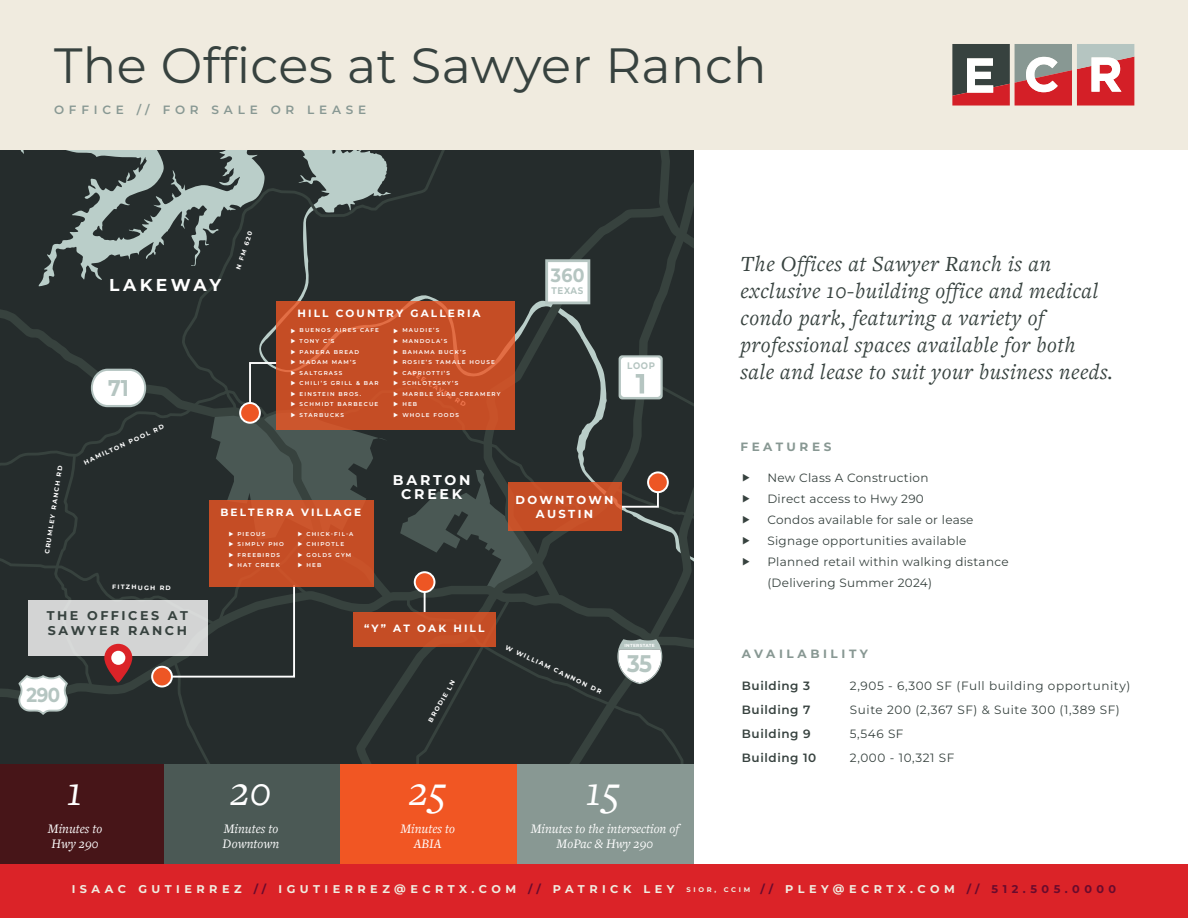
<style>
.page{position:relative;width:1188px;height:918px;background:#fff}
.page>*{position:absolute;margin:0;border:0;box-sizing:border-box;transform-origin:0 0}
.t1{font:49.5px "Montserrat";letter-spacing:.01em;color:#37423f}
.t2{font:italic 43.5px "Freight Text Pro";color:#fff}
.t3{font:700 24px "Montserrat";color:#b5c5c1;scale:.9 1}
.t4{font:700 22.8px "Montserrat";color:#b5c5c1;scale:.9 1}
.t5{font:italic 22.5px/27px "Freight Text Pro";letter-spacing:.025em;color:#37423f}
.t6{font:700 20.25px "Montserrat";color:#b5c5c1;scale:.9 1}
.t7{font:700 19.2px "Montserrat";color:#b5c5c1;scale:.9 1}
.t8{font:700 17.25px "Montserrat";letter-spacing:.195em;color:#fff}
.t9{font:700 14.1px/14.9px "Montserrat";letter-spacing:.2em;color:#fff;text-align:center}
.t10{font:italic 13.5px "Freight Text Pro";color:#fff}
.t11{font:700 12.6px/15.1px "Montserrat";letter-spacing:.2em;color:#37423f}
.t12{font:12px/21px "Montserrat";letter-spacing:.025em;color:#37423f}
.t13{font:12px "Montserrat";letter-spacing:.05em;color:#37423f}
.t14{font:600 12px "Montserrat";letter-spacing:.05em;color:#37423f}
.t15{font:600 12px "Montserrat";letter-spacing:.4em;color:#889893}
.t16{font:700 12px "Montserrat";letter-spacing:.3em;color:#889893}
.t17{font:700 11.55px/14px "Montserrat";letter-spacing:.2em;color:#fff;text-align:center}
.t18{font:700 11.25px "Montserrat";letter-spacing:.4em;color:#f0ebdf}
.t19{font:700 10.5px "Montserrat";letter-spacing:.2em;color:#fff}
.t20{font:700 9.6px "Montserrat";letter-spacing:.07em;color:#b5c5c1;scale:.9 1}
.t21{font:700 9.45px "Montserrat";color:#b5c5c1;scale:.9 1}
.t22{font:700 6.3px "Montserrat";color:#fff}
.t23{font:600 5.7px "Montserrat";letter-spacing:.2em;color:#fff}
.t24{font:700 4.35px "Montserrat";letter-spacing:.05em;color:#fff}
.s1{color:#6a0b2d}
.s2{font-size:6.75px}
</style>
<div class="page">
<div style="left:0;top:864px;width:1188px;height:54px;background:#db2328"></div>
<div style="left:0;top:0;width:1188px;height:150px;background:#f0ebdf"></div>
<svg style="left:952px;top:44px;width:182px;height:62px;background:#b47879"></svg>
<div style="left:558px;top:150px;width:135px;height:615px;background:#252c2c"></div>
<svg style="left:495px;top:201px;width:180px;height:381px;background:#2b3333"></svg>
<svg style="left:387px;top:582px;width:306px;height:142px;background:#272e2e"></svg>
<svg style="left:0;top:150px;width:397px;height:456px;background:#3f4948"></svg>
<svg style="left:0;top:184px;width:180px;height:177px;background:#3a4342"></svg>
<svg style="left:387px;top:384px;width:201px;height:136px;background:#293030"></svg>
<svg style="left:180px;top:150px;width:315px;height:211px;background:#3a4342"></svg>
<svg style="left:400px;top:470px;width:140px;height:295px;background:#333d3b"></svg>
<svg style="left:406px;top:596px;width:279px;height:169px;background:#282e2e"></svg>
<svg style="left:611px;top:150px;width:82px;height:152px;background:#282f2f"></svg>
<svg style="left:617px;top:639px;width:45px;height:45px"></svg>
<svg style="left:619px;top:355px;width:44px;height:44px"></svg>
<div style="left:621px;top:357px;width:39px;height:40px;background:#fff;border-radius:3px"></div>
<svg style="left:545px;top:259px;width:45px;height:45px"></svg>
<svg style="left:611px;top:374px;width:82px;height:188px;background:#3a4141"></svg>
<div style="left:648px;top:472px;width:20px;height:20px;background:#ed5624;border-radius:50%"></div>
<div style="left:647px;top:471px;width:22px;height:22px;border:2px solid #fff;border-radius:50%"></div>
<div style="left:508px;top:482px;width:113px;height:49px;background:#c54d25"></div>
<div style="left:277px;top:302px;width:238px;height:128px;background:#c54d25"></div>
<hr style="left:424px;top:582px;width:2px;height:30px;background:#fff">
<div style="left:415px;top:572px;width:19px;height:20px;background:#ed5624;border-radius:50%"></div>
<div style="left:414px;top:571px;width:21px;height:22px;border:2px solid #fff;border-radius:50%"></div>
<div style="left:353px;top:612px;width:143px;height:34px;background:#c54d25"></div>
<svg style="left:0;top:361px;width:387px;height:404px;background:#464441"></svg>
<div style="left:152px;top:667px;width:20px;height:20px;background:#ed5624;border-radius:50%"></div>
<div style="left:151px;top:666px;width:22px;height:21px;border:2px solid #fff;border-radius:50%"></div>
<div style="left:209px;top:500px;width:165px;height:86px;background:#c54d25"></div>
<div style="left:163px;top:765px;width:177px;height:99px;background:#4b5955"></div>
<div style="left:340px;top:765px;width:177px;height:99px;background:#f15623"></div>
<div style="left:0;top:765px;width:163px;height:99px;background:#471518"></div>
<div style="left:517px;top:765px;width:176px;height:99px;background:#889893"></div>
<h1 class="t1" style="left:54px;top:31px;width:714px">The Offices at Sawyer Ranch</h1>
<h3 class="t15" style="left:54px;top:101px;width:314px">OFFICE // FOR SALE OR LEASE</h3>
<p class="t8" style="left:109px;top:273px;width:113px">LAKEWAY</p>
<p class="t22" style="left:234px;top:268px;width:41px;rotate:-72deg">N FM 620</p>
<p class="t19" style="left:297px;top:306px;width:185px">HILL COUNTRY GALLERIA</p>
<p class="t23" style="left:291px;top:326px;width:90px">◆ BUENOS AIRES CAFE</p>
<p class="t23" style="left:291px;top:337px;width:45px">◆ TONY C’S</p>
<p class="t23" style="left:291px;top:348px;width:70px">◆ PANERA BREAD</p>
<p class="t23" style="left:291px;top:358px;width:67px">◆ MADAM MAM’S</p>
<p class="t23" style="left:291px;top:369px;width:53px">◆ SALTGRASS</p>
<p class="t23" style="left:291px;top:379px;width:89px">◆ CHILI’S GRILL &amp; BAR</p>
<p class="t23" style="left:291px;top:390px;width:72px">◆ EINSTEIN BROS.</p>
<p class="t23" style="left:291px;top:400px;width:89px">◆ SCHMIDT BARBECUE</p>
<p class="t23" style="left:291px;top:411px;width:55px">◆ STARBUCKS</p>
<p class="t23" style="left:394px;top:326px;width:47px">◆ MAUDIE’S</p>
<p class="t23" style="left:394px;top:337px;width:55px">◆ MANDOLA’S</p>
<p class="t23" style="left:394px;top:348px;width:74px">◆ BAHAMA BUCK’S</p>
<p class="t23" style="left:394px;top:358px;width:103px">◆ ROSIE’S TAMALE HOUSE</p>
<p class="t23" style="left:394px;top:369px;width:58px">◆ CAPRIOTTI’S</p>
<p class="t23" style="left:394px;top:379px;width:66px">◆ SCHLOTZSKY’S</p>
<p class="t23" style="left:394px;top:390px;width:108px">◆ MARBLE SLAB CREAMERY</p>
<p class="t23" style="left:394px;top:400px;width:25px">◆ HEB</p>
<p class="t23" style="left:394px;top:411px;width:67px">◆ WHOLE FOODS</p>
<p class="t4" style="left:108px;top:372px;width:24px">71</p>
<p class="t22" style="left:414px;top:368px;width:64px;rotate:31deg">BEE CAVES RD</p>
<p class="t22" style="left:82px;top:459px;width:89px;rotate:-25deg">HAMILTON POOL RD</p>
<p class="t22" style="left:42px;top:553px;width:91px;rotate:-81deg">CRUMLEY RANCH RD</p>
<p class="t9" style="left:393px;top:472px;width:79px">BARTON<br>CREEK</p>
<p class="t19" style="left:220px;top:505px;width:142px">BELTERRA VILLAGE</p>
<p class="t23" style="left:229px;top:530px;width:38px">◆ PIEOUS</p>
<p class="t23" style="left:229px;top:540px;width:57px">◆ SIMPLY PHO</p>
<p class="t23" style="left:229px;top:551px;width:53px">◆ FREEBIRDS</p>
<p class="t23" style="left:229px;top:561px;width:53px">◆ HAT CREEK</p>
<p class="t23" style="left:298px;top:530px;width:57px">◆ CHICK-FIL-A</p>
<p class="t23" style="left:298px;top:540px;width:48px">◆ CHIPOTLE</p>
<p class="t23" style="left:298px;top:551px;width:55px">◆ GOLDS GYM</p>
<p class="t23" style="left:298px;top:561px;width:25px">◆ HEB</p>
<p class="t22" style="left:112px;top:582px;width:60px;rotate:1deg">FITZHUGH RD</p>
<p class="t11" style="left:47px;top:607px;width:143px">THE OFFICES AT<br>SAWYER RANCH</p>
<p class="t19" style="left:364px;top:621px;width:122px">“Y” AT OAK HILL</p>
<p class="t7" style="left:551px;top:261px;width:39px">360</p>
<p class="t20" style="left:552px;top:284px;width:37px">TEXAS</p>
<p class="t17" style="left:516px;top:492px;width:100px">DOWNTOWN<br>AUSTIN</p>
<p class="t6" style="left:26px;top:680px;width:39px">290</p>
<p class="t22" style="left:426px;top:719px;width:49px;rotate:-60deg">BRODIE LN</p>
<p class="t22" style="left:508px;top:643px;width:107px;rotate:25deg">W WILLIAM CANNON DR</p>
<p class="t21" style="left:627px;top:359px;width:32px">LOOP</p>
<p class="t24" style="left:625px;top:642px;width:32px">INTERSTATE</p>
<p class="t3" style="left:627px;top:646px;width:29px">35</p>
<p class="t2" style="left:67px;top:762px;width:17px">1</p>
<p class="t2" style="left:230px;top:762px;width:43px">20</p>
<p class="t2" style="left:409px;top:762px;width:40px">25</p>
<p class="t2" style="left:586px;top:762px;width:36px">15</p>
<p class="t10" style="left:48px;top:820px;width:56px">Minutes to</p>
<p class="t10" style="left:52px;top:835px;width:49px">Hwy 290</p>
<p class="t10" style="left:224px;top:820px;width:56px">Minutes to</p>
<p class="t10" style="left:223px;top:835px;width:58px">Downtown</p>
<p class="t10" style="left:401px;top:820px;width:56px">Minutes to</p>
<p class="t10" style="left:414px;top:835px;width:30px">ABIA</p>
<p class="t10" style="left:531px;top:820px;width:150px">Minutes to the intersection of</p>
<p class="t10" style="left:557px;top:835px;width:98px">MoPac &amp; Hwy 290</p>
<p class="t5" style="left:740px;top:249px;width:374px">The Offices at Sawyer Ranch is an exclusive 10-building office and medical condo park, featuring a variety of professional spaces available for both sale and lease to suit your business needs.</p>
<p class="t16" style="left:740px;top:438px;width:92px">FEATURES</p>
<p class="t12" style="left:767px;top:467px;width:163px">New Class A Construction</p>
<p class="t12" style="left:767px;top:488px;width:158px">Direct access to Hwy 290</p>
<p class="t12" style="left:767px;top:509px;width:208px">Condos available for sale or lease</p>
<p class="t12" style="left:767px;top:530px;width:201px">Signage opportunities available</p>
<p class="t12" style="left:767px;top:551px;width:243px">Planned retail within walking distance (Delivering Summer 2024)</p>
<p class="t16" style="left:742px;top:645px;width:128px">AVAILABILITY</p>
<p class="t14" style="left:742px;top:677px;width:70px">Building 3</p>
<p class="t13" style="left:850px;top:677px;width:282px">2,905 - 6,300 SF (Full building opportunity)</p>
<p class="t14" style="left:742px;top:701px;width:70px">Building 7</p>
<p class="t13" style="left:850px;top:701px;width:271px">Suite 200 (2,367 SF) &amp; Suite 300 (1,389 SF)</p>
<p class="t14" style="left:742px;top:725px;width:70px">Building 9</p>
<p class="t12" style="left:850px;top:723px;width:55px">5,546 SF</p>
<p class="t14" style="left:742px;top:749px;width:76px">Building 10</p>
<p class="t13" style="left:850px;top:749px;width:106px">2,000 - 10,321 SF</p>
<h3 class="t18" style="left:72px;top:881px;width:1046px">ISAAC GUTIERREZ <span class="s1">//</span> IGUTIERREZ@ECRTX.COM <span class="s1">//</span> PATRICK LEY <span class="s2">SIOR, CCIM</span> <span class="s1">//</span> PLEY@ECRTX.COM <span class="s1">// 512.505.0000</span></h3>
</div>
